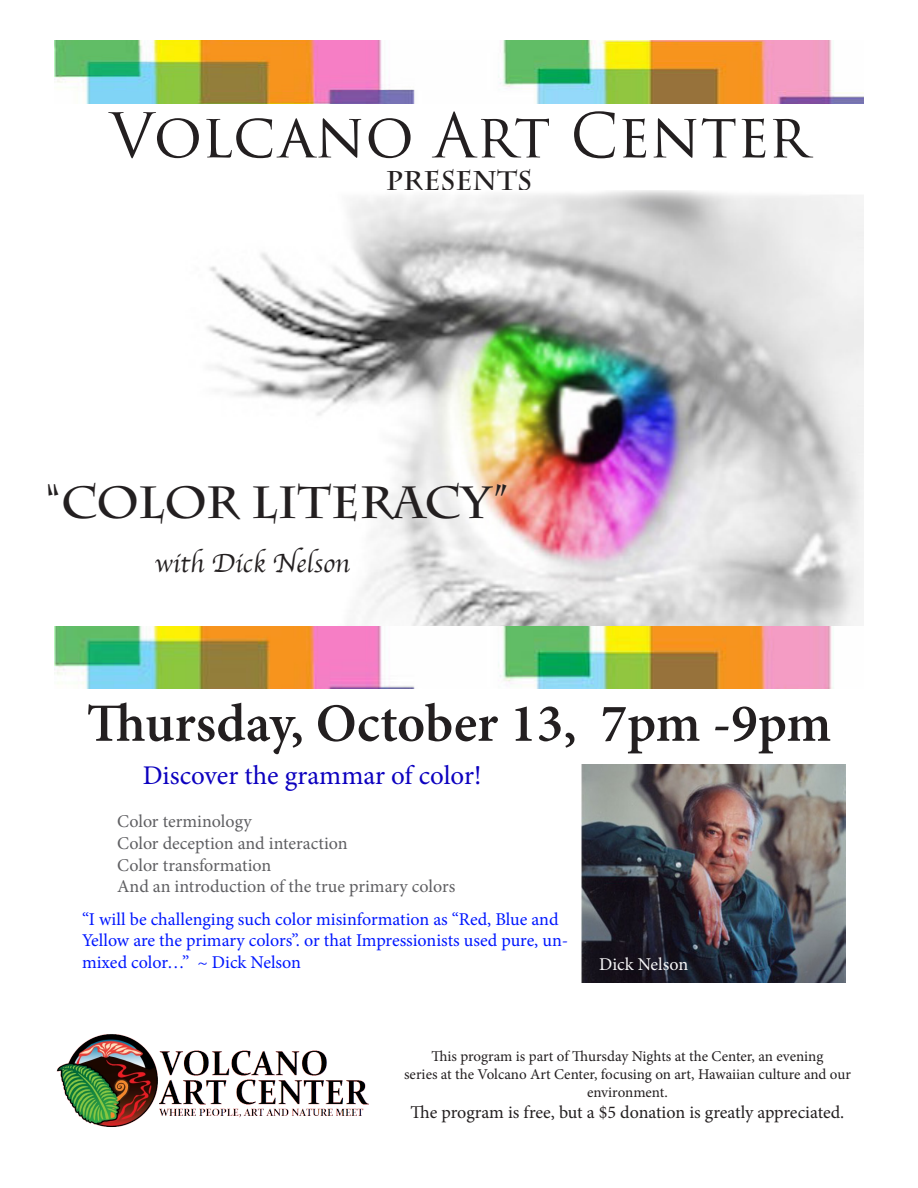
<style>
.page{position:relative;width:918px;height:1188px;background:#fff}
.page>*{position:absolute;margin:0;border:0;box-sizing:border-box;transform-origin:0 0}
.t1{font:60px "Trajan Pro 3";letter-spacing:-.005em;color:#231f20}
.t2{font:600 54px "Minion Pro";color:#231f20}
.t3{font:700 45px "Charlemagne Std";color:#231f20}
.t4{font:27px "Minion Pro";color:#0c00bf}
.t5{font:27px "Apple Chancery";color:#231f20}
.t6{font:700 27px "Charlemagne Std";color:#231f20}
.t7{font:18px/21.6px "Minion Pro";letter-spacing:-.005em;color:#0017ff}
.t8{font:18px "Minion Pro";color:#5f5f62}
.t9{font:18px "Minion Pro";letter-spacing:-.005em;color:#231f20}
.t10{font:18px "Minion Pro";letter-spacing:-.005em;color:#f7f7f8}
.t11{font:15px "Minion Pro";color:#231f20}
</style>
<div class="page">
<img style="left:54px;top:40px;width:810px;height:64px">
<img style="left:207px;top:190px;width:657px;height:436px">
<img style="left:54px;top:626px;width:780px;height:62px">
<img style="left:581px;top:765px;width:264px;height:218px">
<img style="left:56px;top:1034px;width:313px;height:93px">
<p class="t1" style="left:110px;top:95px;width:700px">Volcano Art Center</p>
<p class="t6" style="left:386px;top:165px;width:148px">presents</p>
<p class="t3" style="left:45px;top:476px;width:465px">“Color Literacy”</p>
<p class="t5" style="left:155px;top:541px;width:196px">with Dick Nelson</p>
<p class="t2" style="left:87px;top:686px;width:746px">Thursday, October 13, 7pm -9pm</p>
<p class="t4" style="left:143px;top:758px;width:340px">Discover the grammar of color!</p>
<p class="t8" style="left:117px;top:810px;width:136px">Color terminology</p>
<p class="t8" style="left:117px;top:831px;width:232px">Color deception and interaction</p>
<p class="t8" style="left:117px;top:853px;width:156px">Color transformation</p>
<p class="t8" style="left:117px;top:874px;width:340px">And an introduction of the true primary colors</p>
<p class="t7" style="left:82px;top:908px;width:488px">“I will be challenging such color misinformation as “Red, Blue and<br>Yellow are the primary colors”. or that Impressionists used pure, un&shy;mixed color…” ~ Dick Nelson</p>
<p class="t10" style="left:599px;top:952px;width:91px">Dick Nelson</p>
<p class="t11" style="left:432px;top:1046px;width:393px">This program is part of Thursday Nights at the Center, an evening</p>
<p class="t11" style="left:404px;top:1064px;width:448px">series at the Volcano Art Center, focusing on art, Hawaiian culture and our</p>
<p class="t11" style="left:587px;top:1082px;width:82px">environment.</p>
<p class="t9" style="left:411px;top:1100px;width:435px">The program is free, but a $5 donation is greatly appreciated.</p>
</div>
